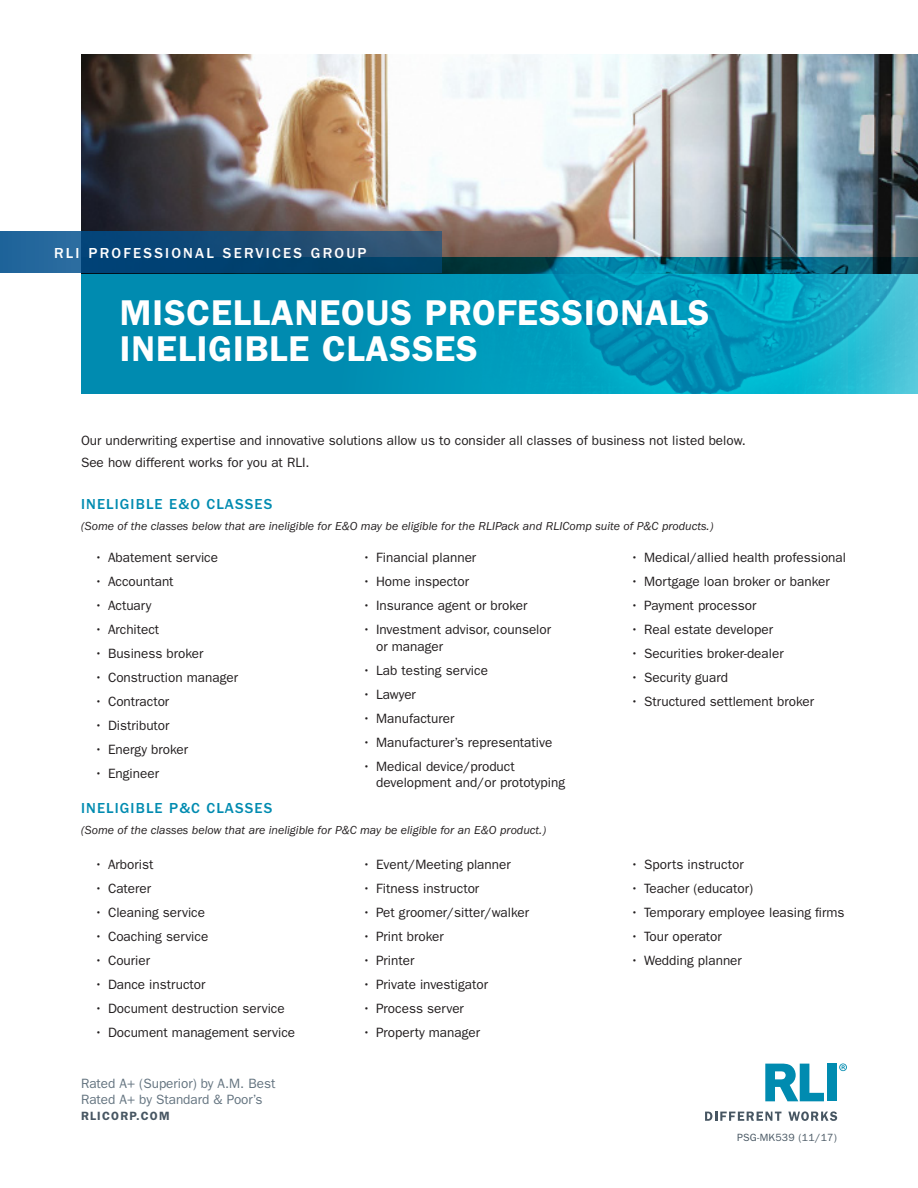
<style>
.page{position:relative;width:918px;height:1188px;background:#fff}
.page>*{position:absolute;margin:0;border:0;box-sizing:border-box;transform-origin:0 0}
.main_heading{font:600 36px/36px "ITC Franklin Gothic Std";letter-spacing:.025em;color:#fff}
.subhead{font:500 15px "ITC Franklin Gothic Std";letter-spacing:.075em;color:#008bb0}
.product_category{font:500 15px "ITC Franklin Gothic Std";letter-spacing:.15em;color:#fff}
.bullets{font:13.5px/16.5px "ITC Franklin Gothic Std";color:#231f20}
.t1{font:13.5px "ITC Franklin Gothic Std";color:#647480}
.copy{font:italic 12px "ITC Franklin Gothic Std";color:#231f20}
.t2{font:600 12px "ITC Franklin Gothic Std";letter-spacing:.1em;color:#475662}
.main_heading-2{font:10.5px "ITC Franklin Gothic Std";letter-spacing:.025em;color:#475662}
</style>
<div class="page">
<div style="left:81px;top:258px;width:837px;height:136px;background:#008bb0"></div>
<img style="left:290px;top:273px;width:628px;height:121px">
<img style="left:81px;top:54px;width:837px;height:219px">
<svg style="left:705px;top:1112px;width:76px;height:9px"></svg>
<svg style="left:788px;top:1111px;width:49px;height:10px"></svg>
<svg style="left:765px;top:1064px;width:59px;height:37px"></svg>
<div style="left:827px;top:1064px;width:9px;height:37px;background:#008bb0"></div>
<svg style="left:839px;top:1064px;width:8px;height:7px"></svg>
<svg style="left:0;top:231px;width:442px;height:42px;background:#144e7a"></svg>
<p class="product_category" style="left:54px;top:244px;width:314px">RLI PROFESSIONAL SERVICES GROUP</p>
<p class="main_heading" style="left:120px;top:294px;width:591px">MISCELLANEOUS PROFESSIONALS<br>INELIGIBLE CLASSES</p>
<p class="bullets" style="left:81px;top:429px;width:666px;line-height:22.5px">Our underwriting expertise and innovative solutions allow us to consider all classes of business not listed below.<br>See how different works for you at RLI.</p>
<p class="subhead" style="left:81px;top:495px;width:193px">INELIGIBLE E&amp;O CLASSES</p>
<p class="copy" style="left:81px;top:519px;width:634px">(Some of the classes below that are ineligible for E&amp;O may be eligible for the RLIPack and RLIComp suite of P&amp;C products.)</p>
<p class="bullets" style="left:363px;top:550px;width:115px">• Financial planner</p>
<p class="bullets" style="left:363px;top:574px;width:108px">• Home inspector</p>
<p class="bullets" style="left:363px;top:598px;width:166px">• Insurance agent or broker</p>
<p class="bullets" style="left:376px;top:622px;width:177px;text-indent:-14px">• Investment advisor, counselor or manager</p>
<p class="bullets" style="left:363px;top:662px;width:127px">• Lab testing service</p>
<p class="bullets" style="left:363px;top:686px;width:55px">• Lawyer</p>
<p class="bullets" style="left:363px;top:710px;width:93px">• Manufacturer</p>
<p class="bullets" style="left:363px;top:734px;width:191px">• Manufacturer’s representative</p>
<p class="bullets" style="left:376px;top:758px;width:191px;text-indent:-14px">• Medical device/product development and/or prototyping</p>
<p class="bullets" style="left:631px;top:549px;width:217px">• Medical/allied health professional</p>
<p class="bullets" style="left:631px;top:573px;width:201px">• Mortgage loan broker or banker</p>
<p class="bullets" style="left:631px;top:597px;width:127px">• Payment processor</p>
<p class="bullets" style="left:631px;top:621px;width:144px">• Real estate developer</p>
<p class="bullets" style="left:631px;top:645px;width:155px">• Securities broker-dealer</p>
<p class="bullets" style="left:631px;top:669px;width:99px">• Security guard</p>
<p class="bullets" style="left:631px;top:693px;width:185px">• Structured settlement broker</p>
<p class="bullets" style="left:94px;top:549px;width:125px">• Abatement service</p>
<p class="bullets" style="left:94px;top:573px;width:81px">• Accountant</p>
<p class="bullets" style="left:94px;top:597px;width:59px">• Actuary</p>
<p class="bullets" style="left:94px;top:621px;width:66px">• Architect</p>
<p class="bullets" style="left:94px;top:645px;width:111px">• Business broker</p>
<p class="bullets" style="left:94px;top:669px;width:145px">• Construction manager</p>
<p class="bullets" style="left:94px;top:693px;width:76px">• Contractor</p>
<p class="bullets" style="left:94px;top:717px;width:77px">• Distributor</p>
<p class="bullets" style="left:94px;top:741px;width:95px">• Energy broker</p>
<p class="bullets" style="left:94px;top:765px;width:66px">• Engineer</p>
<p class="subhead" style="left:81px;top:799px;width:193px">INELIGIBLE P&amp;C CLASSES</p>
<p class="copy" style="left:81px;top:823px;width:467px">(Some of the classes below that are ineligible for P&amp;C may be eligible for an E&amp;O product.)</p>
<p class="bullets" style="left:94px;top:856px;width:60px">• Arborist</p>
<p class="bullets" style="left:94px;top:880px;width:58px">• Caterer</p>
<p class="bullets" style="left:94px;top:904px;width:112px">• Cleaning service</p>
<p class="bullets" style="left:94px;top:928px;width:115px">• Coaching service</p>
<p class="bullets" style="left:94px;top:952px;width:57px">• Courier</p>
<p class="bullets" style="left:94px;top:976px;width:112px">• Dance instructor</p>
<p class="bullets" style="left:94px;top:1000px;width:192px">• Document destruction service</p>
<p class="bullets" style="left:94px;top:1024px;width:202px">• Document management service</p>
<p class="t1" style="left:81px;top:1075px;width:196px">Rated A+ (Superior) by A.M. Best</p>
<p class="t1" style="left:81px;top:1092px;width:183px">Rated A+ by Standard &amp; Poor’s</p>
<p class="t2" style="left:81px;top:1109px;width:90px">RLICORP.COM</p>
<p class="bullets" style="left:363px;top:856px;width:150px">• Event/Meeting planner</p>
<p class="bullets" style="left:363px;top:880px;width:118px">• Fitness instructor</p>
<p class="bullets" style="left:363px;top:904px;width:168px">• Pet groomer/sitter/walker</p>
<p class="bullets" style="left:363px;top:928px;width:83px">• Print broker</p>
<p class="bullets" style="left:363px;top:952px;width:53px">• Printer</p>
<p class="bullets" style="left:363px;top:976px;width:127px">• Private investigator</p>
<p class="bullets" style="left:363px;top:1000px;width:103px">• Process server</p>
<p class="bullets" style="left:363px;top:1024px;width:119px">• Property manager</p>
<p class="bullets" style="left:631px;top:856px;width:114px">• Sports instructor</p>
<p class="bullets" style="left:631px;top:880px;width:124px">• Teacher (educator)</p>
<p class="bullets" style="left:631px;top:904px;width:215px">• Temporary employee leasing firms</p>
<p class="bullets" style="left:631px;top:928px;width:93px">• Tour operator</p>
<p class="bullets" style="left:631px;top:952px;width:113px">• Wedding planner</p>
<p class="main_heading-2" style="left:737px;top:1131px;width:101px">PSG-MK539 (11/17)</p>
</div>
